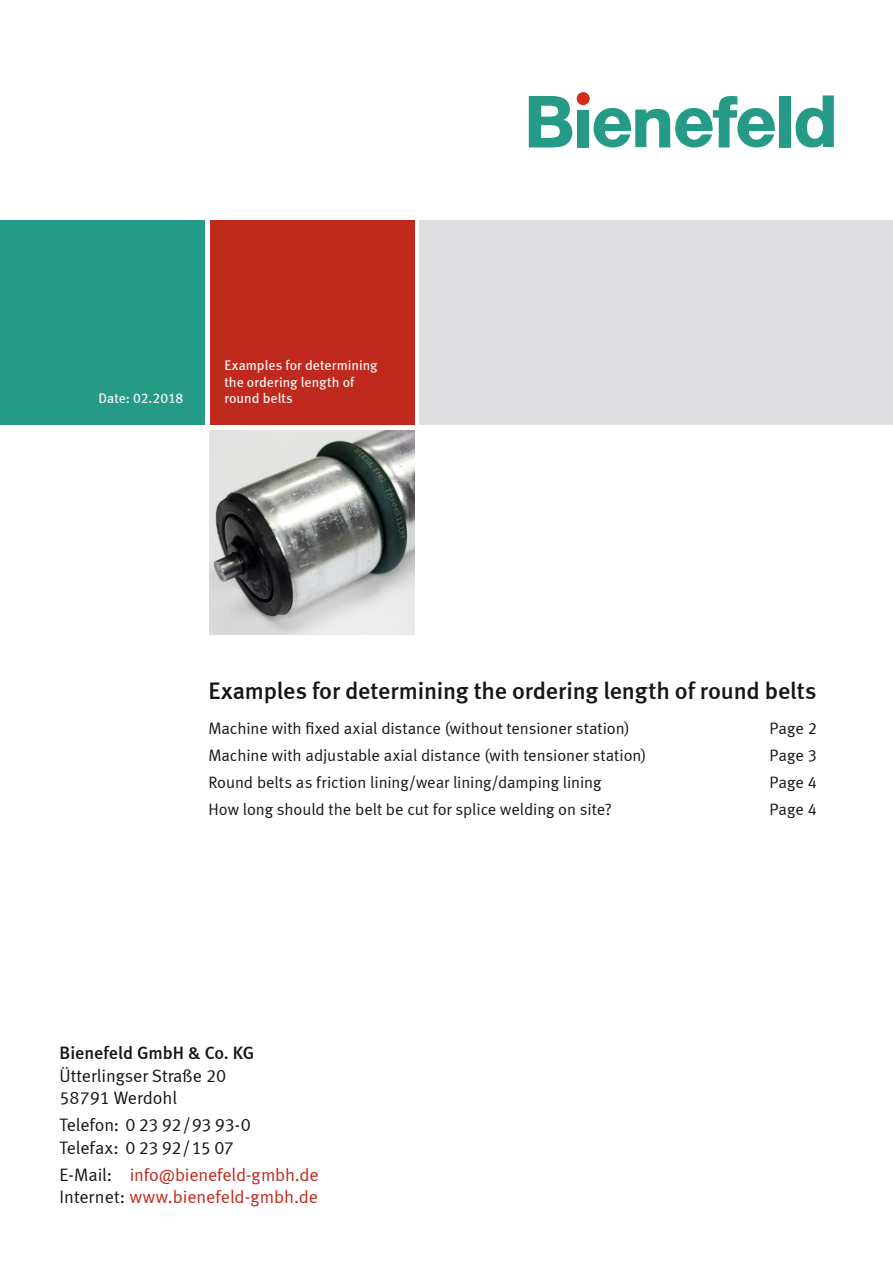
<style>
.page{position:relative;width:893px;height:1263px;background:#fff}
.page>*{position:absolute;margin:0;border:0;box-sizing:border-box;transform-origin:0 0}
.t1{font:24px "Meta Medium LF";letter-spacing:-.005em;color:#151616}
.t2{font:18px/22.5px "Meta Normal LF";letter-spacing:-.005em;color:#151616}
.t3{font:18px/22.5px "Meta Normal LF";letter-spacing:-.005em;color:#c0291d}
.t4{font:18px "Meta Medium LF";color:#151616}
.t5{font:16.5px "Meta Normal LF";letter-spacing:-.005em;color:#151616}
.t6{font:13.95px/16.6px "Meta Book LF";letter-spacing:.005em;color:#fff}
.s1{color:#151616}
</style>
<div class="page">
<img style="left:210px;top:430px;width:205px;height:205px">
<svg style="left:529px;top:96px;width:43px;height:51px"></svg>
<div style="left:577px;top:110px;width:11px;height:37px;background:#259b87"></div>
<div style="left:780px;top:96px;width:11px;height:51px;background:#259b87"></div>
<svg style="left:796px;top:95px;width:38px;height:52px"></svg>
<svg style="left:593px;top:95px;width:182px;height:53px"></svg>
<div style="left:577px;top:92px;width:13px;height:13px;background:#d52d19;border-radius:50%"></div>
<div style="left:210px;top:220px;width:205px;height:205px;background:#c0291d"></div>
<div style="left:0;top:220px;width:205px;height:205px;background:#259b87"></div>
<div style="left:420px;top:220px;width:473px;height:205px;background:#dedee1"></div>
<p class="t6" style="left:224px;top:357px;width:155px">Examples for determining the ordering length of</p>
<p class="t6" style="left:99px;top:390px;width:86px">Date: 02.2018</p>
<p class="t6" style="left:224px;top:390px;width:70px">round belts</p>
<h1 class="t1" style="left:208px;top:677px;width:609px">Examples for determining the ordering length of round belts</h1>
<p class="t5" style="left:208px;top:719px;width:423px">Machine with fixed axial distance (without tensioner station)</p>
<p class="t5" style="left:769px;top:719px;width:49px">Page 2</p>
<p class="t5" style="left:208px;top:746px;width:439px">Machine with adjustable axial distance (with tensioner station)</p>
<p class="t5" style="left:769px;top:746px;width:49px">Page 3</p>
<p class="t5" style="left:208px;top:773px;width:395px">Round belts as friction lining/wear lining/damping lining</p>
<p class="t5" style="left:769px;top:773px;width:49px">Page 4</p>
<p class="t5" style="left:208px;top:800px;width:405px">How long should the belt be cut for splice welding on site?</p>
<p class="t5" style="left:769px;top:800px;width:49px">Page 4</p>
<p class="t4" style="left:60px;top:1043px;width:196px">Bienefeld GmbH &amp; Co. KG</p>
<p class="t2" style="left:60px;top:1064px;width:168px">Ütterlingser Straße 20<br>58791 Werdohl</p>
<p class="t2" style="left:60px;top:1114px;width:193px">Telefon: 0 23 92/93 93-0<br>Telefax: 0 23 92/15 07</p>
<p class="t3" style="left:60px;top:1163px;width:261px"><span class="s1">E-Mail:</span> info@bienefeld-gmbh.de<br><span class="s1">Internet:</span> www.bienefeld-gmbh.de</p>
</div>
